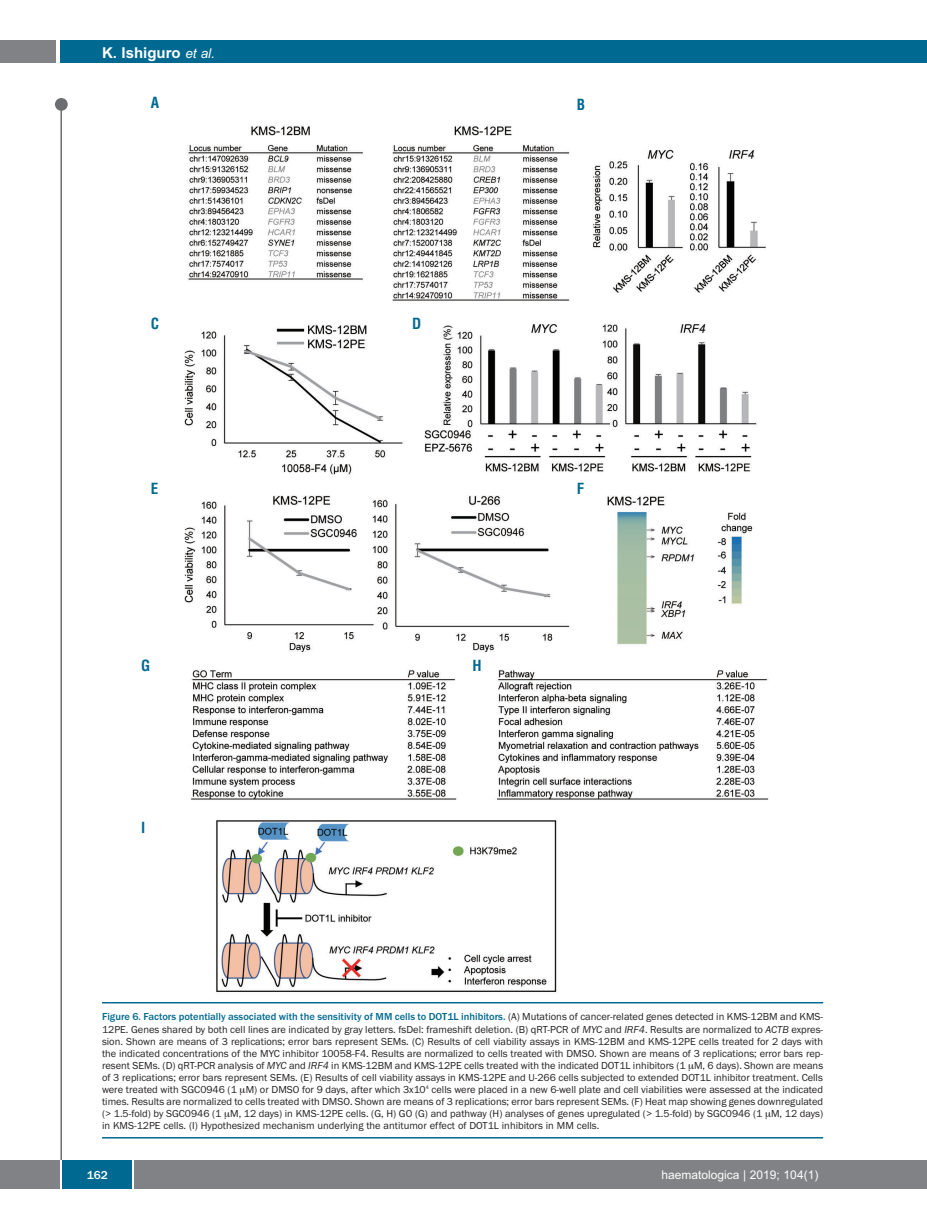
<style>
.page{position:relative;width:927px;height:1225px;background:#fff}
.page>*{position:absolute;margin:0;border:0;box-sizing:border-box;transform-origin:0 0}
.t1{font:700 15px "Arial";color:#fff}
.t2{font:700 condensed 15px "Helvetica";color:#006991}
.t3{font:12px "Arial";color:#fff}
.t4{font:500 12px "Franklin Gothic";color:#fff}
.t5{font:10.5px/12px "Franklin Gothic";color:#231f20;text-align:justify}
.s1{font-weight:400;font-style:italic;font-size:13.5px}
.s2{font-weight:500;color:#006991}
.s3{font-style:italic}
</style>
<div class="page">
<div style="left:911px;top:40px;width:16px;height:22px;background:#006991"></div>
<div style="left:910px;top:1160px;width:17px;height:28px;background:#808285"></div>
<div style="left:55px;top:98px;width:13px;height:13px;background:#6c6d70;border-radius:50%"></div>
<hr style="left:60px;top:101px;width:2px;height:1061px;background:#6c6d70">
<div style="left:60px;top:40px;width:852px;height:22px;background:#006991"></div>
<div style="left:0;top:40px;width:56px;height:22px;background:#808285"></div>
<div style="left:0;top:1160px;width:911px;height:28px;background:#808285"></div>
<div style="left:62px;top:1160px;width:71px;height:28px;background:#006991"></div>
<hr style="left:60px;top:1160px;width:2px;height:28px;background:#fff">
<svg style="left:133px;top:1160px;width:1px;height:28px"></svg>
<img style="left:184px;top:125px;width:585px;height:869px">
<hr style="left:102px;top:1002px;width:721px;height:1px;background:#006991">
<hr style="left:102px;top:1137px;width:721px;height:1px;background:#006991">
<h1 class="t1" style="left:102px;top:44px;width:114px">K. Ishiguro <span class="s1">et al.</span></h1>
<h1 class="t2" style="left:151px;top:94px;width:10px">A</h1>
<h1 class="t2" style="left:577px;top:96px;width:10px">B</h1>
<h1 class="t2" style="left:151px;top:315px;width:10px">C</h1>
<h1 class="t2" style="left:412px;top:315px;width:11px">D</h1>
<h1 class="t2" style="left:151px;top:480px;width:9px">E</h1>
<h1 class="t2" style="left:141px;top:657px;width:11px">G</h1>
<h1 class="t2" style="left:472px;top:657px;width:11px">H</h1>
<h1 class="t2" style="left:141px;top:818px;width:6px">I</h1>
<h1 class="t2" style="left:577px;top:480px;width:9px">F</h1>
<p class="t5" style="left:102px;top:1011px;width:723px"><span class="s2">Figure 6. Factors potentially associated with the sensitivity of MM cells to DOT1L inhibitors.</span> (A) Mutations of cancer-related genes detected in KMS-12BM and KMS-12PE. Genes shared by both cell lines are indicated by gray letters. fsDel: frameshift deletion. (B) qRT-PCR of <span class="s3">MYC</span> and <span class="s3">IRF4</span>. Results are normalized to <span class="s3">ACTB</span> expres&shy;sion. Shown are means of 3 replications; error bars represent SEMs. (C) Results of cell viability assays in KMS-12BM and KMS-12PE cells treated for 2 days with the indicated concentrations of the MYC inhibitor 10058-F4. Results are normalized to cells treated with DMSO. Shown are means of 3 replications; error bars rep&shy;resent SEMs. (D) qRT-PCR analysis of <span class="s3">MYC</span> and <span class="s3">IRF4</span> in KMS-12BM and KMS-12PE cells treated with the indicated DOT1L inhibitors (1 M, 6 days). Shown are means of 3 replications; error bars represent SEMs. (E) Results of cell viability assays in KMS-12PE and U-266 cells subjected to extended DOT1L inhibitor treatment. Cells were treated with SGC0946 (1 M) or DMSO for 9 days, after which 3x10<sup>4</sup> cells were placed in a new 6-well plate and cell viabilities were assessed at the indicated times. Results are normalized to cells treated with DMSO. Shown are means of 3 replications; error bars represent SEMs. (F) Heat map showing genes downregulated (&gt; 1.5-fold) by SGC0946 (1 M, 12 days) in KMS-12PE cells. (G, H) GO (G) and pathway (H) analyses of genes upregulated (&gt; 1.5-fold) by SGC0946 (1 M, 12 days) in KMS-12PE cells. (I) Hypothesized mechanism underlying the antitumor effect of DOT1L inhibitors in MM cells.</p>
<p class="t4" style="left:87px;top:1167px;width:22px">162</p>
<p class="t3" style="left:661px;top:1167px;width:158px">haematologica | 2019; 104(1)</p>
</div>
